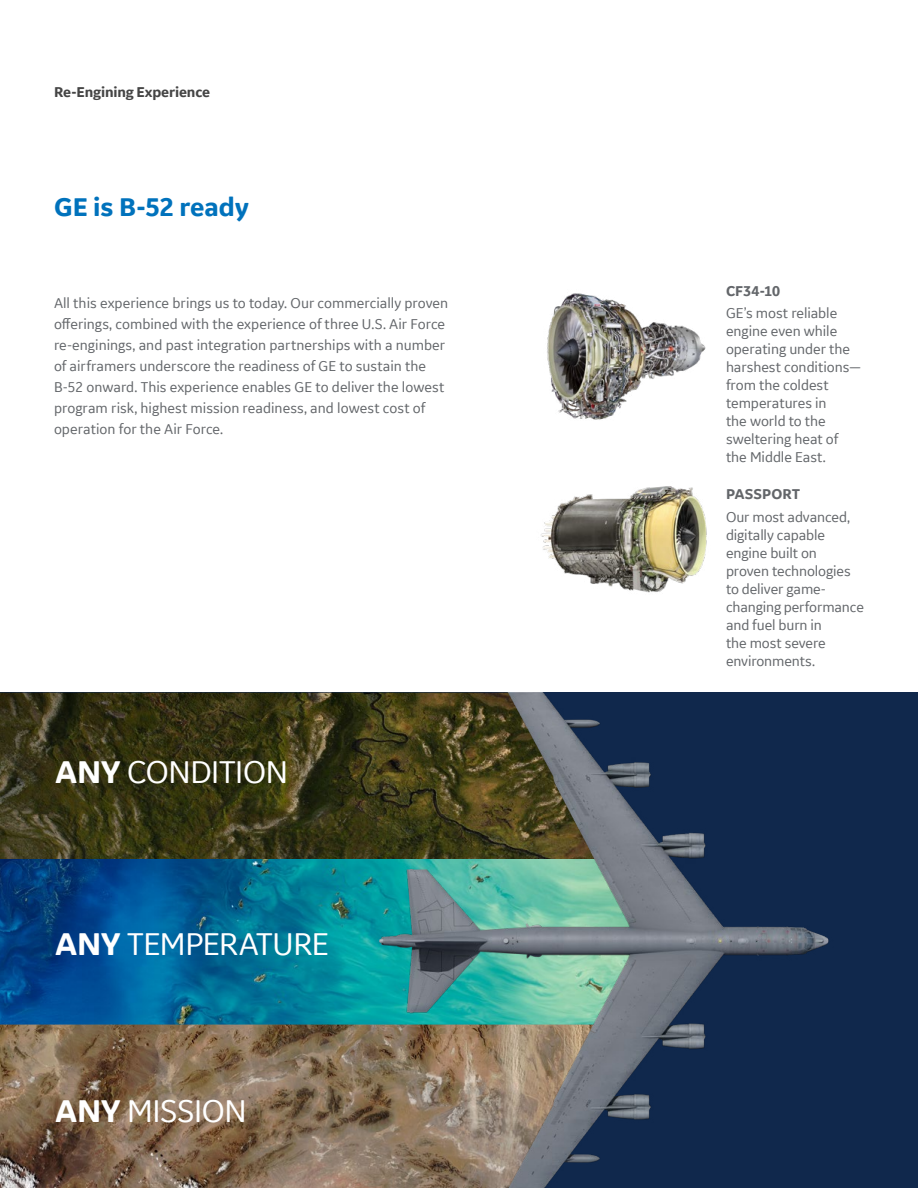
<style>
.page{position:relative;width:918px;height:1188px;background:#fff}
.page>*{position:absolute;margin:0;border:0;box-sizing:border-box;transform-origin:0 0}
.t1{font:33.15px "GE Inspira Sans";letter-spacing:-.01em;color:#fff}
.t2{font:700 27px "GE Inspira Sans";letter-spacing:-.005em;color:#0072bc}
.t3{font:15px/18px "GE Inspira Sans";color:#63666a}
.t4{font:700 15px "GE Inspira Sans";letter-spacing:-.01em;color:#454545}
.t5{font:700 15px "GE Inspira Sans";color:#63666a}
.s1{font-weight:700}
</style>
<div class="page">
<div style="left:0;top:693px;width:918px;height:495px;background:#10284c"></div>
<img style="left:0;top:693px;width:345px;height:167px">
<img style="left:0;top:860px;width:345px;height:165px">
<img style="left:0;top:1025px;width:345px;height:163px">
<img style="left:345px;top:693px;width:484px;height:495px">
<img style="left:547px;top:293px;width:159px;height:127px">
<img style="left:541px;top:486px;width:166px;height:107px">
<p class="t4" style="left:54px;top:83px;width:158px">Re-Engining Experience</p>
<h2 class="t2" style="left:54px;top:190px;width:197px">GE is B-52 ready</h2>
<p class="t3" style="left:54px;top:292px;width:396px;line-height:21px">All this experience brings us to today. Our commercially proven offerings, combined with the experience of three U.S. Air Force re-enginings, and past integration partnerships with a number of airframers underscore the readiness of GE to sustain the B-52 onward. This experience enables GE to deliver the lowest program risk, highest mission readiness, and lowest cost of operation for the Air Force.</p>
<h1 class="t1" style="left:55px;top:752px;width:235px"><span class="s1">ANY</span> CONDITION</h1>
<h1 class="t1" style="left:55px;top:923px;width:276px"><span class="s1">ANY</span> TEMPERATURE</h1>
<h1 class="t1" style="left:55px;top:1091px;width:193px"><span class="s1">ANY</span> MISSION</h1>
<p class="t5" style="left:726px;top:281px;width:56px">CF34-10</p>
<p class="t3" style="left:726px;top:304px;width:137px">GE’s most reliable engine even while operating under the harshest conditions— from the coldest temperatures in<br>the world to the sweltering heat of the Middle East.</p>
<p class="t5" style="left:726px;top:485px;width:76px">PASSPORT</p>
<p class="t3" style="left:726px;top:508px;width:140px">Our most advanced, digitally capable engine built on<br>proven technologies to deliver game&shy;changing performance and fuel burn in<br>the most severe environments.</p>
</div>
